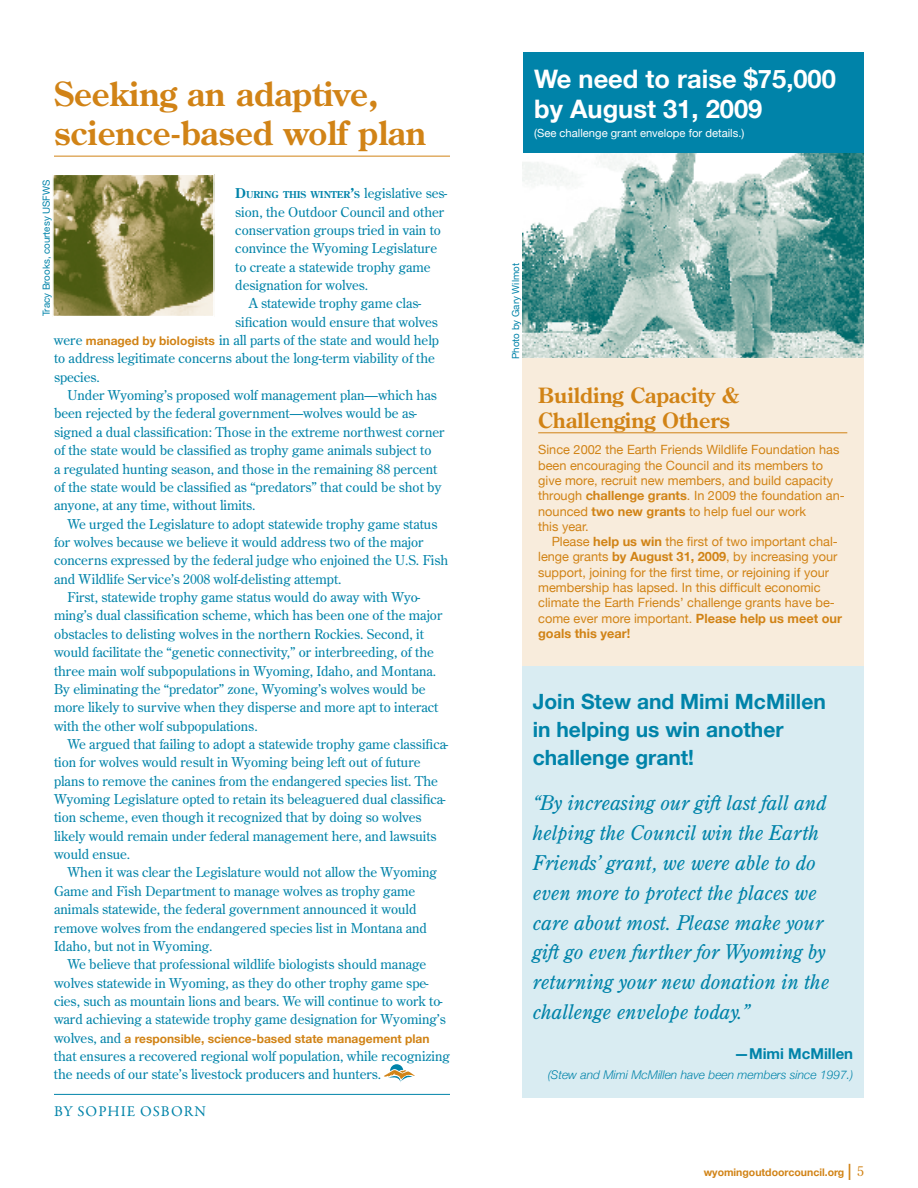
<style>
.page{position:relative;width:918px;height:1188px;background:#fff}
.page>*{position:absolute;margin:0;border:0;box-sizing:border-box;transform-origin:0 0}
.t1{font:700 33px/39.6px "Century Old Style";color:#d18316}
.t2{font:700 25.5px/30.6px "Helvetica Neue";color:#fff}
.t3{font:700 21px/28.5px "Helvetica Neue";color:#0083a9}
.t4{font:700 21px/25.5px "Century Old Style";color:#d18316}
.t5{font:italic 20.25px/30px "Century Old Style";color:#0083a9}
.t6{font:15px "Garamond Premr Pro";letter-spacing:.07em;color:#0083a9}
.t7{font:700 15px "Helvetica Neue";color:#0083a9}
.t8{font:13.5px/18.3px "Century Old Style";color:#0083a9}
.t9{font:12.75px/15.3px "Helvetica Neue";color:#d18316}
.t10{font:700 12px "Helvetica Neue";color:#d18316}
.t11{font:italic 300 12px "Helvetica Neue";color:#0083a9}
.t12{font:11.25px "Helvetica Neue";color:#fff}
.t13{font:700 10.5px "Helvetica Neue";color:#d18316}
.t14{font:9.75px "Helvetica Neue";color:#0083a9}
.t15{font:700 9.45px "Century Old Style";color:#0083a9}
.s1{font-size:13.5px}
.s2{font-weight:400;font-size:13.5px}
.s3{font-family:"Helvetica Neue";font-weight:700;font-size:12px;color:#d18316}
.s4{font-family:"Century Old Style";font-weight:400;font-size:13.5px;color:#0083a9}
.s5{font-weight:700}
.s6{font-weight:300;font-size:22.5px}
.s7{font-family:"Century Old Style";font-weight:400;font-size:13.5px}
</style>
<div class="page">
<hr style="left:54px;top:156px;width:396px;height:1px;background:#d18316">
<hr style="left:54px;top:1094px;width:396px;height:1px;background:#0083a9">
<svg style="left:384px;top:1064px;width:31px;height:18px"></svg>
<div style="left:522px;top:642px;width:342px;height:456px;background:#d9ecf2"></div>
<img style="left:522px;top:152px;width:341px;height:206px">
<div style="left:523px;top:52px;width:341px;height:100px;background:#0083a9"></div>
<img style="left:55px;top:177px;width:157px;height:137px">
<div style="left:52px;top:174px;width:163px;height:143px;border:2px solid #fff"></div>
<div style="left:522px;top:358px;width:342px;height:308px;background:#f8ecdc"></div>
<hr style="left:538px;top:433px;width:309px;height:1px;background:#d18316">
<h1 class="t1" style="left:54px;top:73px;width:374px">Seeking an adaptive, science-based wolf plan</h1>
<p class="t15" style="left:235px;top:189px;width:214px"><span class="s1">D</span>URING THIS WINTER<span class="s1">’</span>S <span class="s2">legislative ses-</span></p>
<p class="t8" style="left:235px;top:202px;width:210px">sion, the Outdoor Council and other</p>
<p class="t8" style="left:235px;top:220px;width:207px">conservation groups tried in vain to</p>
<p class="t8" style="left:235px;top:239px;width:203px">convince the Wyoming Legislature</p>
<p class="t8" style="left:235px;top:257px;width:197px">to create a statewide trophy game</p>
<p class="t8" style="left:235px;top:276px;width:135px">designation for wolves.</p>
<p class="t8" style="left:249px;top:294px;width:174px">A statewide trophy game clas-</p>
<p class="t8" style="left:235px;top:312px;width:204px">sification would ensure that wolves</p>
<p class="t8" style="left:54px;top:331px;width:387px">were <span class="s3">managed by biologists</span> in all parts of the state and would help</p>
<p class="t8" style="left:54px;top:349px;width:383px">to address legitimate concerns about the long-term viability of the</p>
<p class="t8" style="left:54px;top:367px;width:47px">species.</p>
<p class="t8" style="left:68px;top:386px;width:371px">Under Wyoming’s proposed wolf management plan—which has</p>
<p class="t8" style="left:54px;top:404px;width:364px">been rejected by the federal government—wolves would be as-</p>
<p class="t8" style="left:54px;top:422px;width:392px">signed a dual classification: Those in the extreme northwest corner</p>
<p class="t8" style="left:54px;top:441px;width:379px">of the state would be classified as trophy game animals subject to</p>
<p class="t8" style="left:54px;top:459px;width:385px">a regulated hunting season, and those in the remaining 88 percent</p>
<p class="t8" style="left:54px;top:477px;width:389px">of the state would be classified as “predators” that could be shot by</p>
<p class="t8" style="left:54px;top:496px;width:203px">anyone, at any time, without limits.</p>
<p class="t8" style="left:68px;top:514px;width:371px">We urged the Legislature to adopt statewide trophy game status</p>
<p class="t8" style="left:54px;top:533px;width:371px">for wolves because we believe it would address two of the major</p>
<p class="t8" style="left:54px;top:551px;width:396px">concerns expressed by the federal judge who enjoined the U.S. Fish</p>
<p class="t8" style="left:54px;top:569px;width:289px">and Wildlife Service’s 2008 wolf-delisting attempt.</p>
<p class="t8" style="left:68px;top:588px;width:354px">First, statewide trophy game status would do away with Wyo-</p>
<p class="t8" style="left:54px;top:606px;width:390px">ming’s dual classification scheme, which has been one of the major</p>
<p class="t8" style="left:54px;top:624px;width:371px">obstacles to delisting wolves in the northern Rockies. Second, it</p>
<p class="t8" style="left:54px;top:643px;width:381px">would facilitate the “genetic connectivity,” or interbreeding, of the</p>
<p class="t8" style="left:54px;top:661px;width:384px">three main wolf subpopulations in Wyoming, Idaho, and Montana.</p>
<p class="t8" style="left:54px;top:679px;width:373px">By eliminating the “predator” zone, Wyoming’s wolves would be</p>
<p class="t8" style="left:54px;top:698px;width:386px">more likely to survive when they disperse and more apt to interact</p>
<p class="t8" style="left:54px;top:716px;width:205px">with the other wolf subpopulations.</p>
<p class="t8" style="left:68px;top:735px;width:382px">We argued that failing to adopt a statewide trophy game classifica-</p>
<p class="t8" style="left:54px;top:753px;width:368px">tion for wolves would result in Wyoming being left out of future</p>
<p class="t8" style="left:54px;top:771px;width:385px">plans to remove the canines from the endangered species list. The</p>
<p class="t8" style="left:54px;top:790px;width:393px">Wyoming Legislature opted to retain its beleaguered dual classifica-</p>
<p class="t8" style="left:54px;top:808px;width:369px">tion scheme, even though it recognized that by doing so wolves</p>
<p class="t8" style="left:54px;top:826px;width:384px">likely would remain under federal management here, and lawsuits</p>
<p class="t8" style="left:54px;top:845px;width:78px">would ensue.</p>
<p class="t8" style="left:68px;top:863px;width:371px">When it was clear the Legislature would not allow the Wyoming</p>
<p class="t8" style="left:54px;top:881px;width:363px">Game and Fish Department to manage wolves as trophy game</p>
<p class="t8" style="left:54px;top:900px;width:364px">animals statewide, the federal government announced it would</p>
<p class="t8" style="left:54px;top:918px;width:375px">remove wolves from the endangered species list in Montana and</p>
<p class="t8" style="left:54px;top:936px;width:160px">Idaho, but not in Wyoming.</p>
<p class="t8" style="left:68px;top:955px;width:360px">We believe that professional wildlife biologists should manage</p>
<p class="t8" style="left:54px;top:973px;width:376px">wolves statewide in Wyoming, as they do other trophy game spe-</p>
<p class="t8" style="left:54px;top:992px;width:390px">cies, such as mountain lions and bears. We will continue to work to-</p>
<p class="t8" style="left:54px;top:1010px;width:393px">ward achieving a statewide trophy game designation for Wyoming’s</p>
<p class="t10" style="left:54px;top:1031px;width:377px"><span class="s4">wolves, and</span> a responsible, science-based state management plan</p>
<p class="t8" style="left:54px;top:1047px;width:398px">that ensures a recovered regional wolf population, while recognizing the needs of our state’s livestock producers and hunters.</p>
<p class="t6" style="left:54px;top:1102px;width:153px">BY SOPHIE OSBORN</p>
<p class="t14" style="left:40px;top:316px;width:138px;rotate:-90deg">Tracy Brooks, courtesy USFWS</p>
<h2 class="t2" style="left:534px;top:63px;width:303px">We need to raise $75,000 by August 31, 2009</h2>
<p class="t12" style="left:534px;top:126px;width:212px">(See challenge grant envelope for details.)</p>
<p class="t14" style="left:510px;top:359px;width:97px;rotate:-90deg">Photo by Gary Wilmot</p>
<h3 class="t4" style="left:538px;top:382px;width:203px">Building Capacity &amp;<br>Challenging Others</h3>
<p class="t9" style="left:538px;top:442px;width:308px">Since 2002 the Earth Friends Wildlife Foundation has been encouraging the Council and its members to give more, recruit new members, and build capacity through <span class="s5">challenge grants</span>. In 2009 the foundation an&shy;nounced <span class="s5">two new grants</span> to help fuel our work<br>this year.</p>
<p class="t9" style="left:538px;top:534px;width:305px;text-indent:14px">Please <span class="s5">help us win</span> the first of two important chal&shy;lenge grants <span class="s5">by August 31, 2009</span>, by increasing your support, joining for the first time, or rejoining if your membership has lapsed. In this difficult economic climate the Earth Friends’ challenge grants have be&shy;come ever more important. <span class="s5">Please help us meet our goals this year!</span></p>
<h3 class="t3" style="left:533px;top:686px;width:295px">Join Stew and Mimi McMillen in helping us win another challenge grant!</h3>
<p class="t5" style="left:533px;top:787px;width:298px">“By increasing our gift last fall and helping the Council win the Earth Friends’ grant, we were able to do even more to protect the places we care about most. Please make your gift go even further for Wyoming by returning your new donation in the challenge envelope today.”</p>
<p class="t7" style="left:734px;top:1045px;width:121px">—Mimi McMillen</p>
<p class="t11" style="left:548px;top:1068px;width:307px">(Stew and Mimi McMillen have been members since 1997.)</p>
<p class="t13" style="left:704px;top:1166px;width:162px">wyomingoutdoorcouncil.org <span class="s6">I</span> <span class="s7">5</span></p>
</div>
